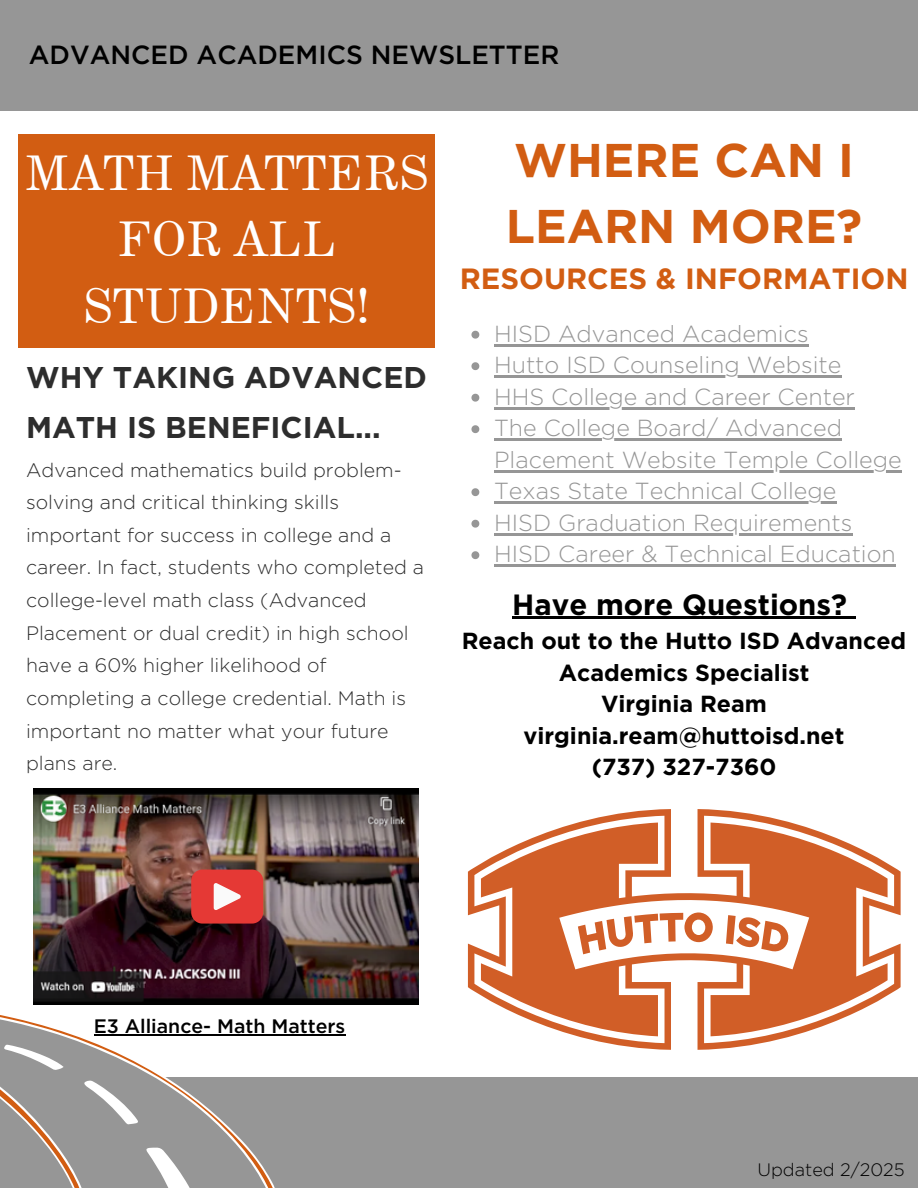
<style>
.page{position:relative;width:918px;height:1188px;background:#fff}
.page>*{position:absolute;margin:0;border:0;box-sizing:border-box;transform-origin:0 0}
.t1{font:48px/66.3px "Century Expanded BT";color:#fff;text-align:center}
.t2{font:700 47.25px/65.2px "Gotham";color:#d25d12}
.t3{font:700 30px/50.7px "Gotham";color:#2d2d2d}
.t4{font:700 29.25px "Gotham";color:#d25d12}
.t5{font:700 29.25px "Gotham";color:#000}
.t6{font:500 26.25px "Gotham";color:#000}
.t7{font:300 23.25px/31.5px "Gotham";color:#969696}
.t8{font:700 23.25px/31.5px "Gotham";color:#000;text-align:center}
.t9{font:300 19.5px/32.7px "Gotham";color:#2d2d2d}
.t10{font:500 19.5px "Gotham";color:#000}
.t11{font:300 18px "Gotham";color:#000}
</style>
<div class="page">
<div style="left:0;top:1077px;width:918px;height:111px;background:#969696"></div>
<div style="left:0;top:0;width:918px;height:111px;background:#969696"></div>
<svg style="left:0;top:1015px;width:278px;height:173px"></svg>
<svg style="left:0;top:1025px;width:192px;height:163px"></svg>
<div style="left:19px;top:134px;width:416px;height:213px;background:#d25d12"></div>
<img style="left:33px;top:788px;width:385px;height:216px">
<svg style="left:468px;top:809px;width:433px;height:241px;fill:#d15e27"></svg>
<svg style="left:191px;top:870px;width:72px;height:54px;background:#e24e4a"></svg>
<svg style="left:471px;top:331px;width:8px;height:8px"></svg>
<hr style="left:494px;top:344px;width:315px;height:2px;background:#969696">
<svg style="left:471px;top:362px;width:8px;height:8px"></svg>
<hr style="left:494px;top:376px;width:347px;height:2px;background:#969696">
<svg style="left:471px;top:394px;width:8px;height:8px"></svg>
<hr style="left:494px;top:407px;width:361px;height:2px;background:#969696">
<svg style="left:471px;top:425px;width:8px;height:8px"></svg>
<hr style="left:494px;top:439px;width:348px;height:2px;background:#969696">
<hr style="left:494px;top:470px;width:408px;height:2px;background:#969696">
<svg style="left:471px;top:488px;width:8px;height:8px"></svg>
<hr style="left:494px;top:502px;width:342px;height:2px;background:#969696">
<svg style="left:471px;top:520px;width:8px;height:8px"></svg>
<hr style="left:494px;top:533px;width:358px;height:2px;background:#969696">
<svg style="left:471px;top:551px;width:8px;height:8px"></svg>
<hr style="left:494px;top:565px;width:402px;height:2px;background:#969696">
<hr style="left:512px;top:617px;width:335px;height:2px;background:#000">
<svg style="left:847px;top:617px;width:9px;height:2px"></svg>
<hr style="left:94px;top:1034px;width:251px;height:1px;background:#000">
<p class="t6" style="left:29px;top:39px;width:532px">ADVANCED ACADEMICS NEWSLETTER</p>
<h3 class="t1" style="left:25px;top:139px;width:405px">MATH MATTERS<br>FOR ALL<br>STUDENTS!</h3>
<h1 class="t3" style="left:26px;top:352px;width:402px">WHY TAKING ADVANCED<br>MATH IS BENEFICIAL...</h1>
<p class="t9" style="left:26px;top:453px;width:399px">Advanced mathematics build problem&shy;solving and critical thinking skills important for success in college and a career. In fact, students who completed a college-level math class (Advanced Placement or dual credit) in high school have a 60% higher likelihood of completing a college credential. Math is important no matter what your future plans are.</p>
<h2 class="t2" style="left:506px;top:128px;width:358px">WHERE CAN I<br>LEARN MORE?</h2>
<h2 class="t4" style="left:460px;top:261px;width:450px">RESOURCES &amp; INFORMATION</h2>
<p class="t7" style="left:494px;top:318px;width:316px">HISD Advanced Academics</p>
<p class="t7" style="left:494px;top:349px;width:349px">Hutto ISD Counseling Website</p>
<p class="t7" style="left:494px;top:381px;width:362px">HHS College and Career Center</p>
<p class="t7" style="left:494px;top:412px;width:349px">The College Board/ Advanced</p>
<p class="t7" style="left:494px;top:444px;width:409px">Placement Website Temple College<br>Texas State Technical College</p>
<p class="t7" style="left:494px;top:507px;width:360px">HISD Graduation Requirements</p>
<p class="t7" style="left:494px;top:538px;width:403px">HISD Career &amp; Technical Education</p>
<h4 class="t5" style="left:512px;top:586px;width:336px">Have more Questions?</h4>
<h4 class="t8" style="left:462px;top:625px;width:446px">Reach out to the Hutto ISD Advanced<br>Academics Specialist<br>Virginia Ream virginia.ream@huttoisd.net<br>(737) 327-7360</h4>
<p class="t10" style="left:94px;top:1014px;width:253px">E3 Alliance- Math Matters</p>
<p class="t11" style="left:757px;top:1158px;width:149px">Updated 2/2025</p>
</div>
